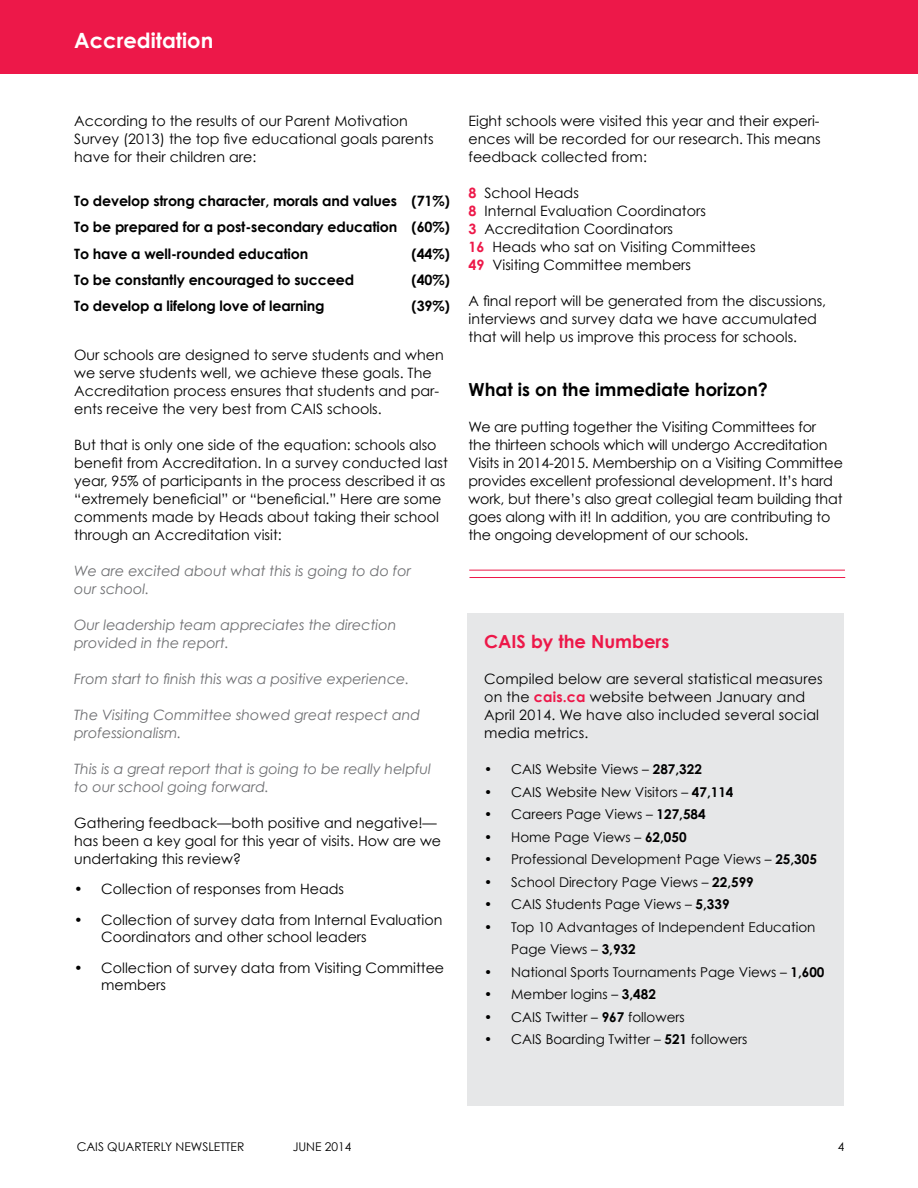
<style>
.page{position:relative;width:918px;height:1188px;background:#fff}
.page>*{position:absolute;margin:0;border:0;box-sizing:border-box;transform-origin:0 0}
.t1{font:700 21px "Century Gothic";color:#fff}
.t2{font:700 18px "Century Gothic";color:#000}
.t3{font:700 18px "Century Gothic";color:#ed1849}
.t4{font:14.25px/18px "Century Gothic";color:#000}
.t5{font:italic 14.25px/18px "Century Gothic";color:#6d6e71}
.t6{font:700 14.25px/26.2px "Century Gothic";letter-spacing:-.01em;color:#000;text-align:justify}
.t7{font:13.5px/22.5px "Century Gothic";color:#000}
.t8{font:12px "Century Gothic";color:#000}
.s1{font-weight:700;color:#ed1849}
.s2{font-weight:700}
</style>
<div class="page">
<div style="left:467px;top:613px;width:377px;height:493px;background:#e6e7e8"></div>
<div style="left:0;top:0;width:918px;height:73px;background:#ed1849"></div>
<hr style="left:469px;top:570px;width:376px;height:1px;background:#ed1849">
<hr style="left:470px;top:577px;width:375px;height:1px;background:#ed1849">
<h1 class="t1" style="left:74px;top:27px;width:141px">Accreditation</h1>
<p class="t4" style="left:74px;top:112px;width:361px">According to the results of our Parent Motivation<br>Survey (2013) the top five educational goals parents have for their children are:</p>
<p class="t6" style="left:74px;top:188px;width:377px">To develop strong character, morals and values (71%)<br>To be prepared for a post-secondary education (60%)<br>To have a well-rounded education</p>
<p class="t6" style="left:412px;top:240px;width:40px">(44%)</p>
<p class="t6" style="left:74px;top:266px;width:282px">To be constantly encouraged to succeed</p>
<p class="t6" style="left:412px;top:266px;width:40px">(40%)</p>
<p class="t6" style="left:74px;top:293px;width:252px">To develop a lifelong love of learning</p>
<p class="t6" style="left:412px;top:293px;width:40px">(39%)</p>
<p class="t4" style="left:74px;top:346px;width:371px">Our schools are designed to serve students and when we serve students well, we achieve these goals. The Accreditation process ensures that students and par&shy;ents receive the very best from CAIS schools.</p>
<p class="t4" style="left:74px;top:436px;width:375px">But that is only one side of the equation: schools also benefit from Accreditation. In a survey conducted last year, 95% of participants in the process described it as “extremely beneficial” or “beneficial.” Here are some comments made by Heads about taking their school through an Accreditation visit:</p>
<p class="t5" style="left:74px;top:562px;width:338px">We are excited about what this is going to do for our school.</p>
<p class="t5" style="left:74px;top:616px;width:324px">Our leadership team appreciates the direction provided in the report.</p>
<p class="t5" style="left:74px;top:670px;width:337px">From start to finish this was a positive experience.</p>
<p class="t5" style="left:74px;top:706px;width:348px">The Visiting Committee showed great respect and professionalism.</p>
<p class="t5" style="left:74px;top:760px;width:358px">This is a great report that is going to be really helpful to our school going forward.</p>
<p class="t4" style="left:74px;top:814px;width:368px">Gathering feedback—both positive and negative!— has been a key goal for this year of visits. How are we undertaking this review?</p>
<p class="t4" style="left:74px;top:880px;width:271px">• Collection of responses from Heads</p>
<p class="t4" style="left:101px;top:911px;width:343px;line-height:17.1px;text-indent:-27px">• Collection of survey data from Internal Evaluation<br>Coordinators and other school leaders</p>
<p class="t4" style="left:101px;top:959px;width:344px;line-height:17.1px;text-indent:-27px">• Collection of survey data from Visiting Committee members</p>
<p class="t4" style="left:469px;top:112px;width:354px;text-align:justify">Eight schools were visited this year and their experi&shy;ences will be recorded for our research. This means feedback collected from:</p>
<p class="t4" style="left:469px;top:184px;width:289px"><span class="s1">8</span> School Heads<br><span class="s1">8</span> Internal Evaluation Coordinators<br><span class="s1">3</span> Accreditation Coordinators<br><span class="s1">16</span> Heads who sat on Visiting Committees<br><span class="s1">49</span> Visiting Committee members</p>
<p class="t4" style="left:469px;top:292px;width:359px">A final report will be generated from the discussions, interviews and survey data we have accumulated that will help us improve this process for schools.</p>
<p class="t2" style="left:469px;top:378px;width:301px">What is on the immediate horizon?</p>
<p class="t4" style="left:469px;top:418px;width:376px">We are putting together the Visiting Committees for<br>the thirteen schools which will undergo Accreditation Visits in 2014-2015. Membership on a Visiting Committee provides excellent professional development. It’s hard work, but there’s also great collegial team building that goes along with it! In addition, you are contributing to the ongoing development of our schools.</p>
<p class="t3" style="left:484px;top:630px;width:187px">CAIS by the Numbers</p>
<p class="t4" style="left:484px;top:670px;width:340px">Compiled below are several statistical measures on the <span class="s1">cais.ca</span> website between January and April 2014. We have also included several social media metrics.</p>
<p class="t7" style="left:484px;top:758px;width:219px">• CAIS Website Views – <span class="s2">287,322</span></p>
<p class="t7" style="left:484px;top:780px;width:251px">• CAIS Website New Visitors – <span class="s2">47,114</span></p>
<p class="t7" style="left:484px;top:803px;width:223px">• Careers Page Views – <span class="s2">127,584</span></p>
<p class="t7" style="left:484px;top:825px;width:204px">• Home Page Views – <span class="s2">62,050</span></p>
<p class="t7" style="left:484px;top:848px;width:334px">• Professional Development Page Views – <span class="s2">25,305</span></p>
<p class="t7" style="left:484px;top:870px;width:271px">• School Directory Page Views – <span class="s2">22,599</span></p>
<p class="t7" style="left:484px;top:893px;width:247px">• CAIS Students Page Views – <span class="s2">5,339</span></p>
<p class="t7" style="left:511px;top:915px;width:306px;text-indent:-27px">• Top 10 Advantages of Independent Education<br>Page Views – <span class="s2">3,932</span></p>
<p class="t7" style="left:484px;top:960px;width:342px">• National Sports Tournaments Page Views – <span class="s2">1,600</span></p>
<p class="t7" style="left:484px;top:983px;width:173px">• Member logins – <span class="s2">3,482</span></p>
<p class="t7" style="left:484px;top:1005px;width:202px">• CAIS Twitter – <span class="s2">967</span> followers</p>
<p class="t7" style="left:484px;top:1028px;width:265px">• CAIS Boarding Twitter – <span class="s2">521</span> followers</p>
<p class="t8" style="left:77px;top:1140px;width:169px">CAIS QUARTERLY NEWSLETTER</p>
<p class="t8" style="left:293px;top:1140px;width:60px">JUNE 2014</p>
<p class="t8" style="left:838px;top:1140px;width:8px">4</p>
</div>
